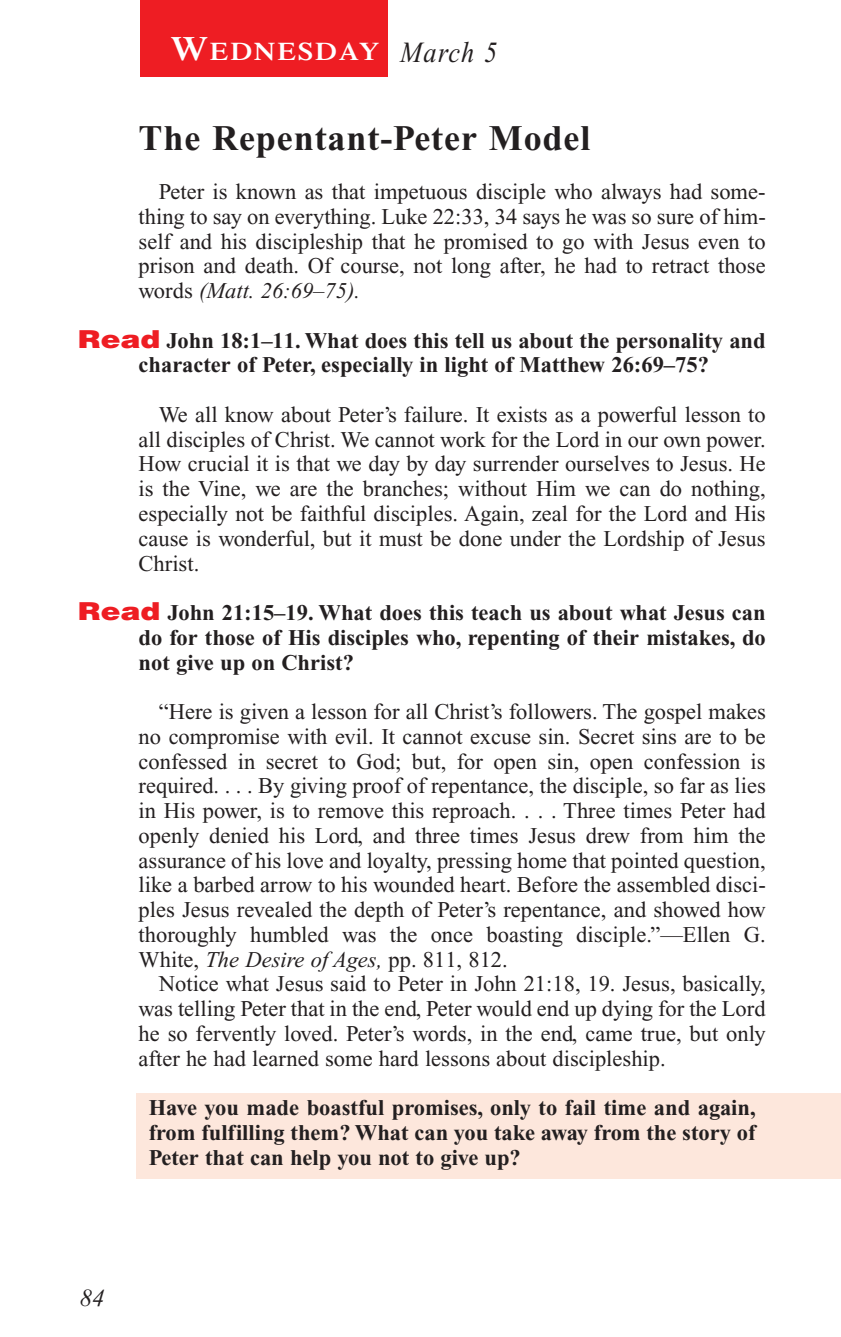
<style>
.page{position:relative;width:841px;height:1337px;background:#fff}
.page>*{position:absolute;margin:0;border:0;box-sizing:border-box;transform-origin:0 0}
.t1{font:700 36px "Times New Roman";letter-spacing:.025em;color:#231f20}
.t2{font:600 25.2px "Times";letter-spacing:.065em;color:#fff;scale:1.1 1}
.t3{font:italic 24.75px "Times New Roman";color:#231f20}
.t4{font:22.5px/24.8px "Times New Roman";color:#231f20;text-align:justify}
.t5{font:700 22.5px/24.8px "Times New Roman";color:#231f20;text-align:justify}
.s1{font-size:33.75px}
.s2{font-family:"Times New Roman";font-weight:400;font-style:italic;font-size:29.25px;color:#231f20}
.s3{font-style:italic}
.s4{font-family:"Helvetica";font-weight:900;font-size:24.75px;color:#ee1d23}
</style>
<div class="page">
<div style="left:136px;top:1093px;width:704px;height:85px;background:#fde7dc"></div>
<div style="left:140px;top:0;width:247px;height:77px;background:#ee1d23"></div>
<p class="t2" style="left:171px;top:42px;width:298px"><span class="s1">W</span>EDNESDAY <span class="s2">March 5</span></p>
<h1 class="t1" style="left:139px;top:126px;width:453px">The Repentant-Peter Model</h1>
<p class="t4" style="left:139px;top:181px;width:628px;text-indent:20px">Peter is known as that impetuous disciple who always had some&shy;thing to say on everything. Luke 22:33, 34 says he was so sure of him&shy;self and his discipleship that he promised to go with Jesus even to prison and death. Of course, not long after, he had to retract those words <span class="s3">(Matt. 26:69–75).</span></p>
<p class="t5" style="left:78px;top:330px;width:689px;text-align:center"><span class="s4">Read</span> John 18:1–11. What does this tell us about the personality and character of Peter, especially in light of Matthew 26:69–75?</p>
<p class="t4" style="left:139px;top:404px;width:628px;text-indent:20px">We all know about Peter’s failure. It exists as a powerful lesson to all disciples of Christ. We cannot work for the Lord in our own power.<br>How crucial it is that we day by day surrender ourselves to Jesus. He is the Vine, we are the branches; without Him we can do nothing, especially not be faithful disciples. Again, zeal for the Lord and His cause is wonderful, but it must be done under the Lordship of Jesus Christ.</p>
<p class="t5" style="left:139px;top:602px;width:628px;text-indent:-61px"><span class="s4">Read</span> John 21:15–19. What does this teach us about what Jesus can do for those of His disciples who, repenting of their mistakes, do not give up on Christ?</p>
<p class="t4" style="left:139px;top:701px;width:628px;text-indent:20px">“Here is given a lesson for all Christ’s followers. The gospel makes no compromise with evil. It cannot excuse sin. Secret sins are to be confessed in secret to God; but, for open sin, open confession is required. . . . By giving proof of repentance, the disciple, so far as lies in His power, is to remove this reproach. . . . Three times Peter had openly denied his Lord, and three times Jesus drew from him the assurance of his love and loyalty, pressing home that pointed question, like a barbed arrow to his wounded heart. Before the assembled disci&shy;ples Jesus revealed the depth of Peter’s repentance, and showed how thoroughly humbled was the once boasting disciple.”—Ellen G.<br>White, <span class="s3">The Desire of Ages,</span> pp. 811, 812.</p>
<p class="t4" style="left:139px;top:973px;width:628px;text-indent:20px">Notice what Jesus said to Peter in John 21:18, 19. Jesus, basically, was telling Peter that in the end, Peter would end up dying for the Lord he so fervently loved. Peter’s words, in the end, came true, but only after he had learned some hard lessons about discipleship.</p>
<p class="t5" style="left:149px;top:1097px;width:608px">Have you made boastful promises, only to fail time and again, from fulfilling them? What can you take away from the story of Peter that can help you not to give up?</p>
<p class="t3" style="left:80px;top:1289px;width:26px">84</p>
</div>
